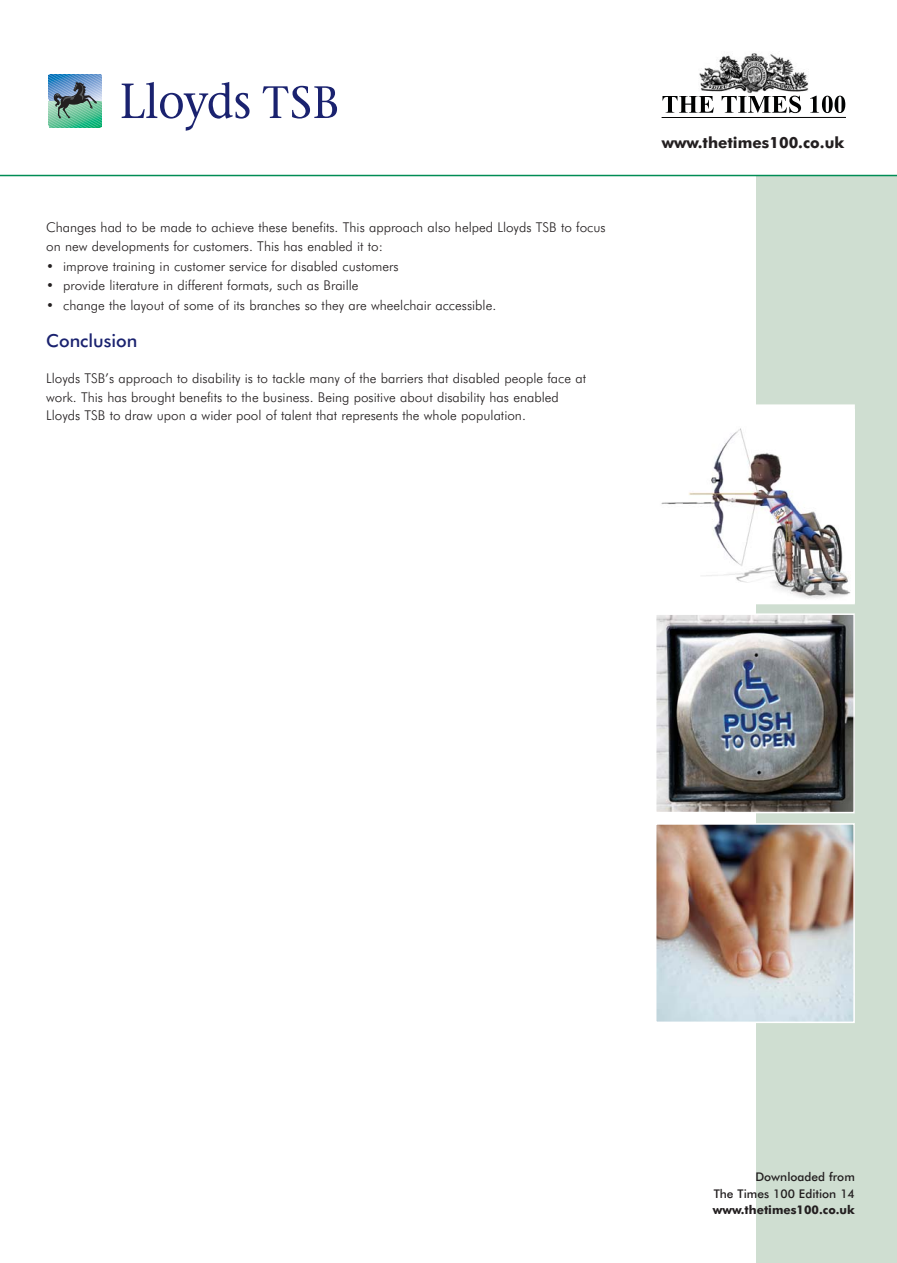
<style>
.page{position:relative;width:897px;height:1263px;background:#fff}
.page>*{position:absolute;margin:0;border:0;box-sizing:border-box;transform-origin:0 0}
.t1{font:500 18px "Futura BT";color:#1a226f}
.t2{font:700 15.45px "Futura BT";color:#231f20}
.t3{font:300 13.5px/18.5px "Futura BT";color:#231f20}
.t4{font:500 12px/16.5px "Futura BT";color:#231f20;text-align:right}
.t5{font:700 12px "Futura BT";color:#231f20}
</style>
<div class="page">
<div style="left:755px;top:176px;width:141px;height:1087px;background:#cfded1"></div>
<svg style="left:262px;top:86px;width:75px;height:33px"></svg>
<svg style="left:122px;top:82px;width:127px;height:49px"></svg>
<svg style="left:48px;top:74px;width:54px;height:54px"></svg>
<svg style="left:49px;top:74px;width:52px;height:53px;background:#629c9e"></svg>
<img style="left:699px;top:53px;width:110px;height:43px">
<svg style="left:662px;top:96px;width:51px;height:17px"></svg>
<svg style="left:721px;top:96px;width:79px;height:17px"></svg>
<svg style="left:810px;top:96px;width:34px;height:17px"></svg>
<hr style="left:661px;top:117px;width:184px;height:1px;background:#010202">
<img style="left:657px;top:616px;width:194px;height:194px">
<div style="left:654px;top:613px;width:200px;height:200px;border:2px solid #fff"></div>
<img style="left:657px;top:826px;width:194px;height:194px">
<div style="left:654px;top:823px;width:200px;height:200px;border:2px solid #fff"></div>
<img style="left:661px;top:410px;width:190px;height:191px">
<div style="left:654px;top:404px;width:200px;height:200px;border:2px solid #fff"></div>
<hr style="left:0;top:175px;width:896px;height:1px;background:#008d55">
<p class="t3" style="left:46px;top:218px;width:560px;line-height:19.5px">Changes had to be made to achieve these benefits. This approach also helped Lloyds TSB to focus on new developments for customers. This has enabled it to:</p>
<p class="t3" style="left:46px;top:257px;width:354px">• improve training in customer service for disabled customers</p>
<p class="t3" style="left:46px;top:277px;width:314px">• provide literature in different formats, such as Braille</p>
<p class="t3" style="left:46px;top:296px;width:451px">• change the layout of some of its branches so they are wheelchair accessible.</p>
<h1 class="t1" style="left:46px;top:331px;width:93px">Conclusion</h1>
<p class="t3" style="left:46px;top:370px;width:541px">Lloyds TSB’s approach to disability is to tackle many of the barriers that disabled people face at work. This has brought benefits to the business. Being positive about disability has enabled<br>Lloyds TSB to draw upon a wider pool of talent that represents the whole population.</p>
<p class="t2" style="left:661px;top:135px;width:184px">www.thetimes100.co.uk</p>
<p class="t4" style="left:713px;top:1170px;width:142px">Downloaded from<br>The Times 100 Edition 14</p>
<p class="t5" style="left:712px;top:1204px;width:143px">www.thetimes100.co.uk</p>
</div>
